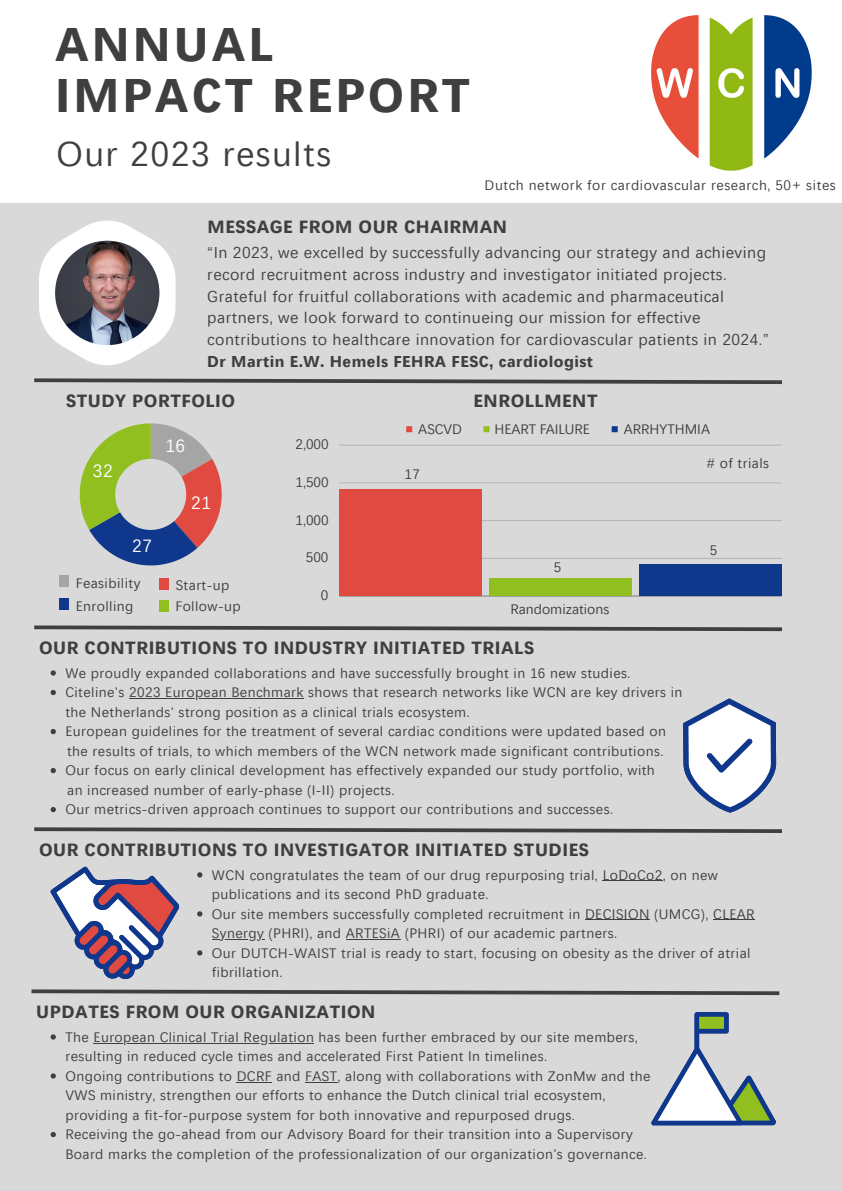
<style>
.page{position:relative;width:842px;height:1191px;background:#fff}
.page>*{position:absolute;margin:0;border:0;box-sizing:border-box;transform-origin:0 0}
.t1{font:700 48px/50.2px "Nirmala UI";letter-spacing:.065em;color:#3f3f3f}
.t2{font:35px "Nirmala UI";letter-spacing:.04em;color:#3f3f3f}
.t3{font:700 18px "Nirmala UI";letter-spacing:.03em;color:#3f3f3f}
.t4{font:18px "Nirmala UI";letter-spacing:.03em;color:#fff}
.t5{font:16px/21.8px "Nirmala UI";letter-spacing:.03em;color:#3f3f3f}
.t6{font:14px/19.5px "Nirmala UI";letter-spacing:.03em;color:#3f3f3f}
.t7{font:14px "Nirmala UI";color:#3f3f3f}
.s1{font-weight:700}
</style>
<div class="page">
<div style="left:0;top:0;width:842px;height:1190px;background:#d9d9d9"></div>
<div style="left:0;top:0;width:842px;height:202px;background:#fff"></div>
<svg style="left:34px;top:827px;width:748px;height:6px"></svg>
<svg style="left:34px;top:625px;width:748px;height:7px"></svg>
<svg style="left:39px;top:220px;width:137px;height:145px"></svg>
<img style="left:55px;top:241px;width:104px;height:104px;border-radius:50%">
<img style="left:651px;top:15px;width:161px;height:155px">
<svg style="left:31px;top:989px;width:749px;height:7px"></svg>
<svg style="left:34px;top:378px;width:748px;height:6px"></svg>
<svg style="left:80px;top:423px;width:142px;height:142px"></svg>
<div style="left:59px;top:575px;width:10px;height:12px;background:#a5a5a5"></div>
<div style="left:59px;top:598px;width:10px;height:12px;background:#0f378b"></div>
<div style="left:159px;top:577px;width:10px;height:12px;background:#e04a40"></div>
<div style="left:159px;top:600px;width:10px;height:12px;background:#91bf1f"></div>
<svg style="left:406px;top:426px;width:6px;height:6px"></svg>
<svg style="left:483px;top:426px;width:6px;height:6px"></svg>
<svg style="left:612px;top:426px;width:6px;height:6px"></svg>
<hr style="left:339px;top:558px;width:443px;height:1px;background:#3f3f3f">
<hr style="left:339px;top:520px;width:443px;height:1px;background:#3f3f3f">
<hr style="left:339px;top:482px;width:443px;height:1px;background:#3f3f3f">
<hr style="left:339px;top:445px;width:443px;height:1px;background:#3f3f3f">
<hr style="left:339px;top:595px;width:443px;height:1px;background:#3f3f3f">
<div style="left:339px;top:489px;width:143px;height:107px;background:#e04a40"></div>
<div style="left:489px;top:578px;width:143px;height:18px;background:#91bf1f"></div>
<div style="left:639px;top:564px;width:143px;height:32px;background:#0f378b"></div>
<svg style="left:683px;top:698px;width:93px;height:114px"></svg>
<svg style="left:651px;top:1012px;width:125px;height:113px"></svg>
<svg style="left:51px;top:866px;width:128px;height:112px"></svg>
<svg style="left:51px;top:670px;width:5px;height:5px"></svg>
<svg style="left:51px;top:689px;width:5px;height:6px"></svg>
<hr style="left:129px;top:698px;width:175px;height:1px;background:#3f3f3f">
<svg style="left:51px;top:729px;width:5px;height:5px"></svg>
<svg style="left:51px;top:768px;width:5px;height:5px"></svg>
<svg style="left:51px;top:807px;width:5px;height:5px"></svg>
<svg style="left:197px;top:872px;width:5px;height:5px"></svg>
<hr style="left:603px;top:880px;width:60px;height:1px;background:#3f3f3f">
<svg style="left:197px;top:911px;width:5px;height:5px"></svg>
<hr style="left:585px;top:919px;width:65px;height:1px;background:#3f3f3f">
<hr style="left:713px;top:919px;width:42px;height:1px;background:#3f3f3f">
<hr style="left:212px;top:938px;width:52px;height:1px;background:#3f3f3f">
<hr style="left:346px;top:938px;width:54px;height:1px;background:#3f3f3f">
<svg style="left:197px;top:950px;width:5px;height:5px"></svg>
<svg style="left:51px;top:1034px;width:5px;height:5px"></svg>
<hr style="left:94px;top:1042px;width:220px;height:1px;background:#3f3f3f">
<svg style="left:51px;top:1073px;width:5px;height:5px"></svg>
<hr style="left:237px;top:1081px;width:35px;height:1px;background:#3f3f3f">
<hr style="left:305px;top:1081px;width:32px;height:1px;background:#3f3f3f">
<svg style="left:51px;top:1132px;width:5px;height:4px"></svg>
<h4 class="t1" style="left:55px;top:16px;width:416px">ANNUAL<br>IMPACT REPORT</h4>
<h3 class="t2" style="left:57px;top:128px;width:276px">Our 2023 results</h3>
<p class="t6" style="left:485px;top:174px;width:353px">Dutch network for cardiovascular research, 50+ sites</p>
<h3 class="t3" style="left:208px;top:213px;width:301px">MESSAGE FROM OUR CHAIRMAN</h3>
<p class="t5" style="left:207px;top:240px;width:563px">“In 2023, we excelled by successfully advancing our strategy and achieving record recruitment across industry and investigator initiated projects.<br>Grateful for fruitful collaborations with academic and pharmaceutical partners, we look forward to continueing our mission for effective contributions to healthcare innovation for cardiovascular patients in 2024.” <span class="s1">Dr Martin E.W. Hemels FEHRA FESC, cardiologist</span></p>
<p class="t3" style="left:66px;top:387px;width:170px">STUDY PORTFOLIO</p>
<p class="t4" style="left:93px;top:458px;width:21px">32</p>
<h3 class="t4" style="left:132px;top:532px;width:21px">27</h3>
<p class="t6" style="left:76px;top:572px;width:66px">Feasibility</p>
<p class="t6" style="left:76px;top:595px;width:59px">Enrolling</p>
<p class="t4" style="left:165px;top:433px;width:21px">16</p>
<p class="t4" style="left:191px;top:490px;width:21px">21</p>
<p class="t6" style="left:176px;top:574px;width:55px">Start-up</p>
<h3 class="t6" style="left:175px;top:595px;width:67px">Follow-up</h3>
<p class="t6" style="left:295px;top:433px;width:35px">2,000</p>
<p class="t6" style="left:295px;top:471px;width:35px">1,500</p>
<p class="t6" style="left:295px;top:509px;width:35px">1,000</p>
<p class="t6" style="left:306px;top:546px;width:24px">500</p>
<p class="t6" style="left:321px;top:584px;width:9px">0</p>
<p class="t3" style="left:473px;top:387px;width:126px">ENROLLMENT</p>
<p class="t6" style="left:418px;top:418px;width:45px">ASCVD</p>
<p class="t7" style="left:495px;top:419px;width:97px">HEART FAILURE</p>
<p class="t7" style="left:624px;top:419px;width:88px">ARRHYTHMIA</p>
<p class="t6" style="left:404px;top:463px;width:17px">17</p>
<h3 class="t6" style="left:554px;top:556px;width:9px">5</h3>
<p class="t7" style="left:510px;top:598px;width:100px">Randomizations</p>
<p class="t6" style="left:707px;top:452px;width:64px"># of trials</p>
<p class="t6" style="left:710px;top:539px;width:9px">5</p>
<p class="t3" style="left:39px;top:634px;width:497px">OUR CONTRIBUTIONS TO INDUSTRY INITIATED TRIALS</p>
<p class="t6" style="left:65px;top:662px;width:567px">We proudly expanded collaborations and have successfully brought in 16 new studies.</p>
<p class="t6" style="left:65px;top:681px;width:619px">Citeline's 2023 European Benchmark shows that research networks like WCN are key drivers in</p>
<p class="t6" style="left:65px;top:701px;width:602px">the Netherlands' strong position as a clinical trials ecosystem.<br>European guidelines for the treatment of several cardiac conditions were updated based on</p>
<p class="t6" style="left:65px;top:740px;width:599px">the results of trials, to which members of the WCN network made significant contributions.<br>Our focus on early clinical development has effectively expanded our study portfolio, with</p>
<p class="t6" style="left:65px;top:779px;width:549px">an increased number of early-phase (I-II) projects.<br>Our metrics-driven approach continues to support our contributions and successes.</p>
<p class="t3" style="left:39px;top:836px;width:551px">OUR CONTRIBUTIONS TO INVESTIGATOR INITIATED STUDIES</p>
<p class="t6" style="left:212px;top:864px;width:507px">WCN congratulates the team of our drug repurposing trial, LoDoCo2, on new publications and its second PhD graduate.</p>
<p class="t6" style="left:212px;top:903px;width:544px">Our site members successfully completed recruitment in DECISION (UMCG), CLEAR</p>
<h3 class="t6" style="left:212px;top:922px;width:540px">Synergy (PHRI), and ARTESiA (PHRI) of our academic partners.<br>Our DUTCH-WAIST trial is ready to start, focusing on obesity as the driver of atrial fibrillation.</h3>
<p class="t3" style="left:36px;top:998px;width:341px">UPDATES FROM OUR ORGANIZATION</p>
<p class="t6" style="left:65px;top:1026px;width:574px">The European Clinical Trial Regulation has been further embraced by our site members,</p>
<p class="t6" style="left:65px;top:1045px;width:587px">resulting in reduced cycle times and accelerated First Patient In timelines.<br>Ongoing contributions to DCRF and FAST, along with collaborations with ZonMw and the</p>
<p class="t6" style="left:65px;top:1084px;width:569px">VWS ministry, strengthen our efforts to enhance the Dutch clinical trial ecosystem, providing a fit-for-purpose system for both innovative and repurposed drugs.<br>Receiving the go-ahead from our Advisory Board for their transition into a Supervisory</p>
<p class="t6" style="left:65px;top:1143px;width:583px">Board marks the completion of the professionalization of our organization's governance.</p>
</div>
